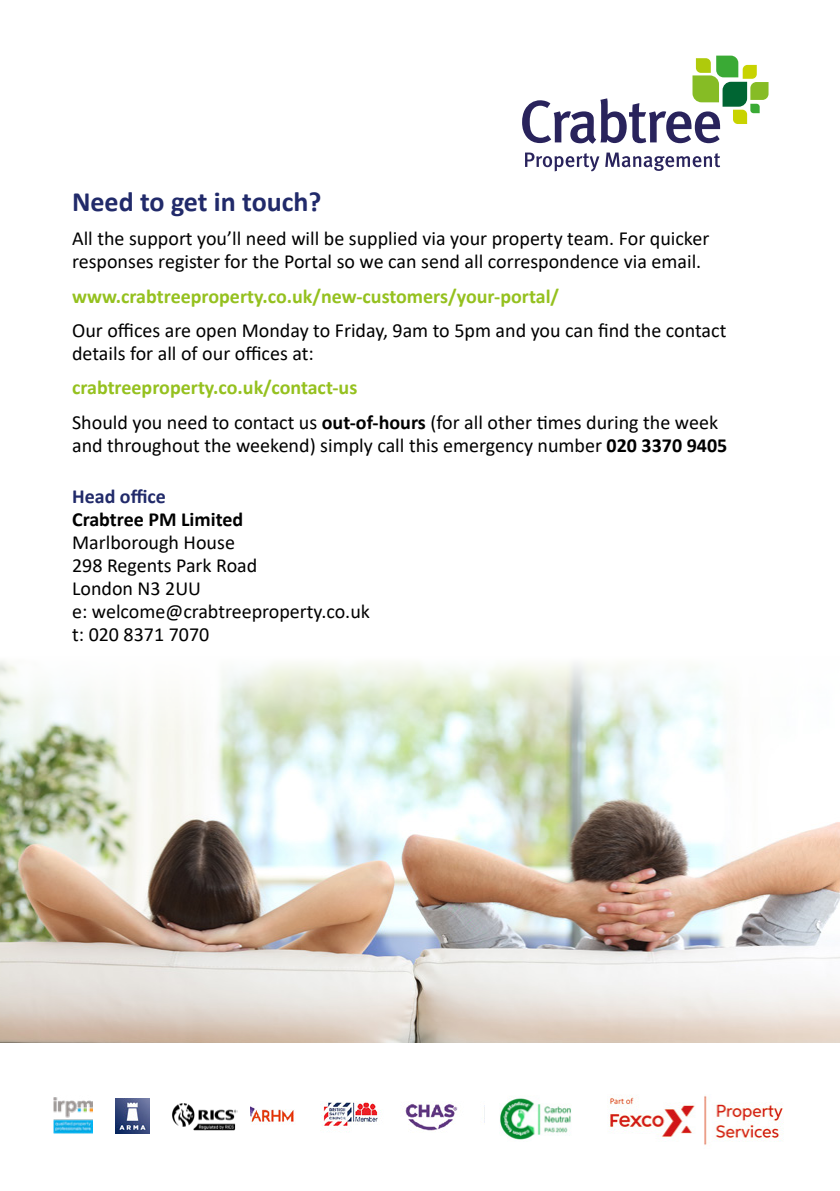
<style>
.page{position:relative;width:840px;height:1191px;background:#fff}
.page>*{position:absolute;margin:0;border:0;box-sizing:border-box;transform-origin:0 0}
.t1{font:700 28px "Calibri";color:#212a6a}
.t2{font:20px/23px "Calibri";color:#000}
.t3{font:700 20px "Calibri";color:#95c11f}
.t4{font:700 20px "Calibri";color:#000}
.t5{font:700 20px "Calibri";color:#212a6a}
.s1{font-weight:700;color:#95c11f}
.s2{font-weight:700}
</style>
<div class="page">
<img style="left:0;top:661px;width:839px;height:381px">
<svg style="left:522px;top:56px;width:246px;height:88px"></svg>
<svg style="left:525px;top:153px;width:74px;height:18px"></svg>
<svg style="left:605px;top:152px;width:114px;height:19px"></svg>
<img style="left:609px;top:1095px;width:175px;height:50px">
<img style="left:250px;top:1101px;width:208px;height:31px">
<img style="left:172px;top:1103px;width:66px;height:28px">
<img style="left:115px;top:1098px;width:34px;height:35px">
<img style="left:54px;top:1097px;width:38px;height:37px">
<img style="left:500px;top:1098px;width:71px;height:42px">
<h1 class="t1" style="left:72px;top:182px;width:251px">Need to get in touch?</h1>
<p class="t2" style="left:72px;top:227px;width:638px">All the support you’ll need will be supplied via your property team. For quicker responses register for the Portal so we can send all correspondence via email.</p>
<p class="t3" style="left:72px;top:282px;width:488px">www.crabtreeproperty.co.uk/new-customers/your-portal/</p>
<p class="t2" style="left:72px;top:318px;width:655px">Our offices are open Monday to Friday, 9am to 5pm and you can find the contact details for all of our offices at:</p>
<p class="t2" style="left:72px;top:370px;width:647px;line-height:34.4px"><span class="s1">crabtreeproperty.co.uk/contact-us<br></span>Should you need to contact us <span class="s2">out-of-hours</span> (for all other times during the week</p>
<p class="t2" style="left:72px;top:433px;width:656px">and throughout the weekend) simply call this emergency number <span class="s2">020 3370 9405</span></p>
<p class="t5" style="left:72px;top:482px;width:95px">Head office</p>
<p class="t4" style="left:72px;top:505px;width:172px">Crabtree PM Limited</p>
<p class="t2" style="left:72px;top:530px;width:299px">Marlborough House<br>298 Regents Park Road<br>London N3 2UU<br>e: welcome@crabtreeproperty.co.uk t: 020 8371 7070</p>
</div>
